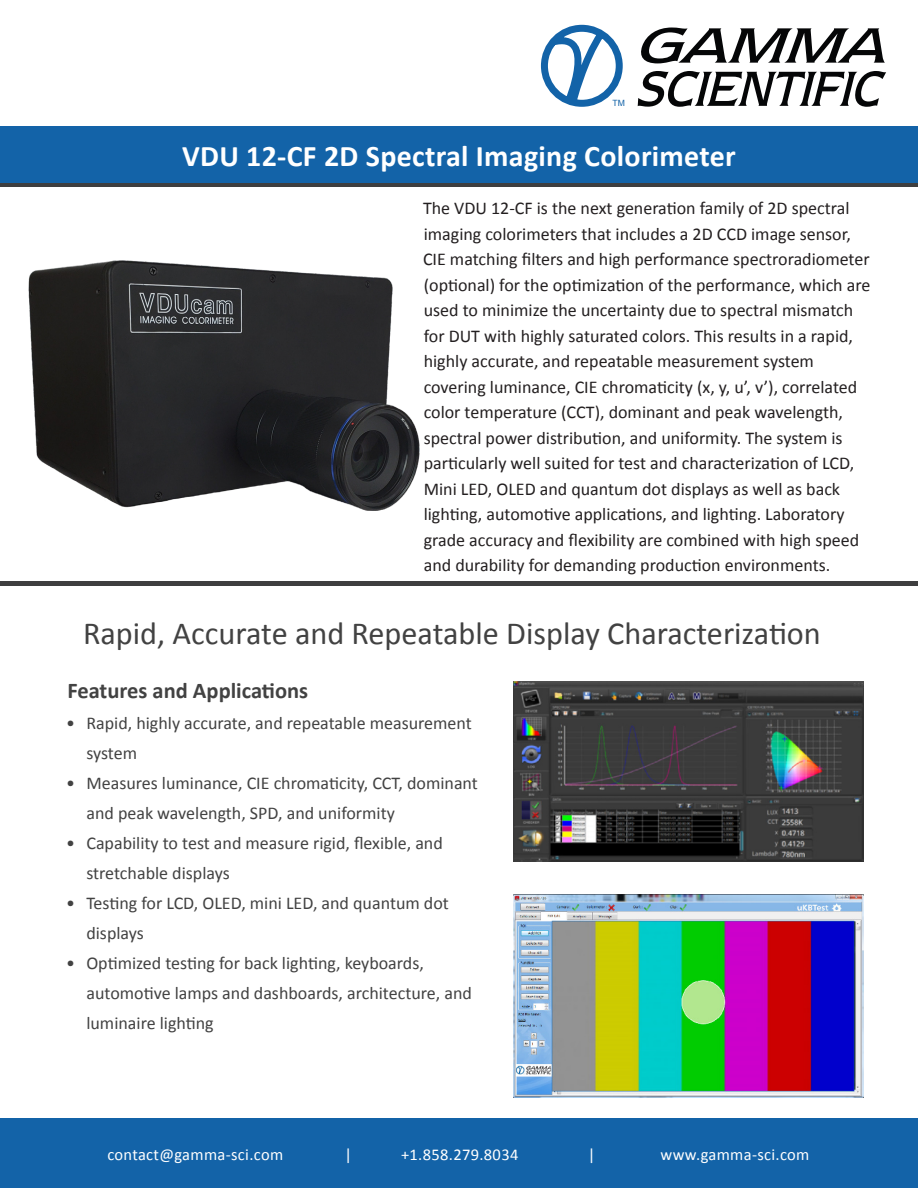
<style>
.page{position:relative;width:918px;height:1188px;background:#fff}
.page>*{position:absolute;margin:0;border:0;box-sizing:border-box;transform-origin:0 0}
.t1{font:32.25px "Calibri";color:#424242}
.t2{font:700 30px "Calibri";letter-spacing:.01em;color:#fff}
.t3{font:700 22.5px "Calibri";color:#424242}
.t4{font:18px/25.5px "Calibri";color:#231f20}
.t5{font:18px/30px "Calibri";color:#424242}
.t6{font:16.5px "Calibri";letter-spacing:.02em;color:#fff}
.t7{font:8.55px "Arial";color:#1363a8}
</style>
<div class="page">
<div style="left:0;top:182px;width:918px;height:5px;background:#3e3e3f"></div>
<div style="left:0;top:126px;width:918px;height:56px;background:#1363a8"></div>
<div style="left:0;top:1119px;width:918px;height:69px;background:#1363a8"></div>
<div style="left:0;top:581px;width:918px;height:5px;background:#3e3e3f"></div>
<svg style="left:641px;top:28px;width:244px;height:35px"></svg>
<svg style="left:638px;top:71px;width:248px;height:36px"></svg>
<svg style="left:540px;top:24px;width:83px;height:83px"></svg>
<img style="left:514px;top:681px;width:349px;height:181px">
<img style="left:514px;top:894px;width:349px;height:204px">
<img style="left:28px;top:260px;width:392px;height:251px">
<p class="t7" style="left:612px;top:97px;width:14px">TM</p>
<p class="t2" style="left:182px;top:135px;width:555px">VDU 12-CF 2D Spectral Imaging Colorimeter</p>
<p class="t4" style="left:423px;top:195px;width:429px">The VDU 12-CF is the next generation family of 2D spectral imaging colorimeters that includes a 2D CCD image sensor,</p>
<p class="t4" style="left:423px;top:246px;width:449px">CIE matching filters and high performance spectroradiometer (optional) for the optimization of the performance, which are used to minimize the uncertainty due to spectral mismatch for DUT with highly saturated colors. This results in a rapid, highly accurate, and repeatable measurement system covering luminance, CIE chromaticity (x, y, u’, v’), correlated color temperature (CCT), dominant and peak wavelength, spectral power distribution, and uniformity. The system is particularly well suited for test and characterization of LCD, Mini LED, OLED and quantum dot displays as well as back lighting, automotive applications, and lighting. Laboratory grade accuracy and flexibility are combined with high speed and durability for demanding production environments.</p>
<p class="t1" style="left:83px;top:613px;width:739px">Rapid, Accurate and Repeatable Display Characterization</p>
<p class="t3" style="left:67px;top:675px;width:242px">Features and Applications</p>
<p class="t5" style="left:86px;top:707px;width:387px;text-indent:-20px">• Rapid, highly accurate, and repeatable measurement system</p>
<p class="t5" style="left:86px;top:767px;width:393px;text-indent:-20px">• Measures luminance, CIE chromaticity, CCT, dominant and peak wavelength, SPD, and uniformity</p>
<p class="t5" style="left:86px;top:827px;width:358px;text-indent:-20px">• Capability to test and measure rigid, flexible, and stretchable displays</p>
<p class="t5" style="left:86px;top:887px;width:364px;text-indent:-20px">• Testing for LCD, OLED, mini LED, and quantum dot displays</p>
<p class="t5" style="left:86px;top:947px;width:387px;text-indent:-20px">• Optimized testing for back lighting, keyboards, automotive lamps and dashboards, architecture, and luminaire lighting</p>
<p class="t6" style="left:107px;top:1144px;width:177px">contact@gamma-sci.com</p>
<p class="t6" style="left:344px;top:1144px;width:9px">|</p>
<p class="t6" style="left:401px;top:1144px;width:119px">+1.858.279.8034</p>
<p class="t6" style="left:588px;top:1144px;width:9px">|</p>
<p class="t6" style="left:661px;top:1144px;width:150px">www.gamma-sci.com</p>
</div>
